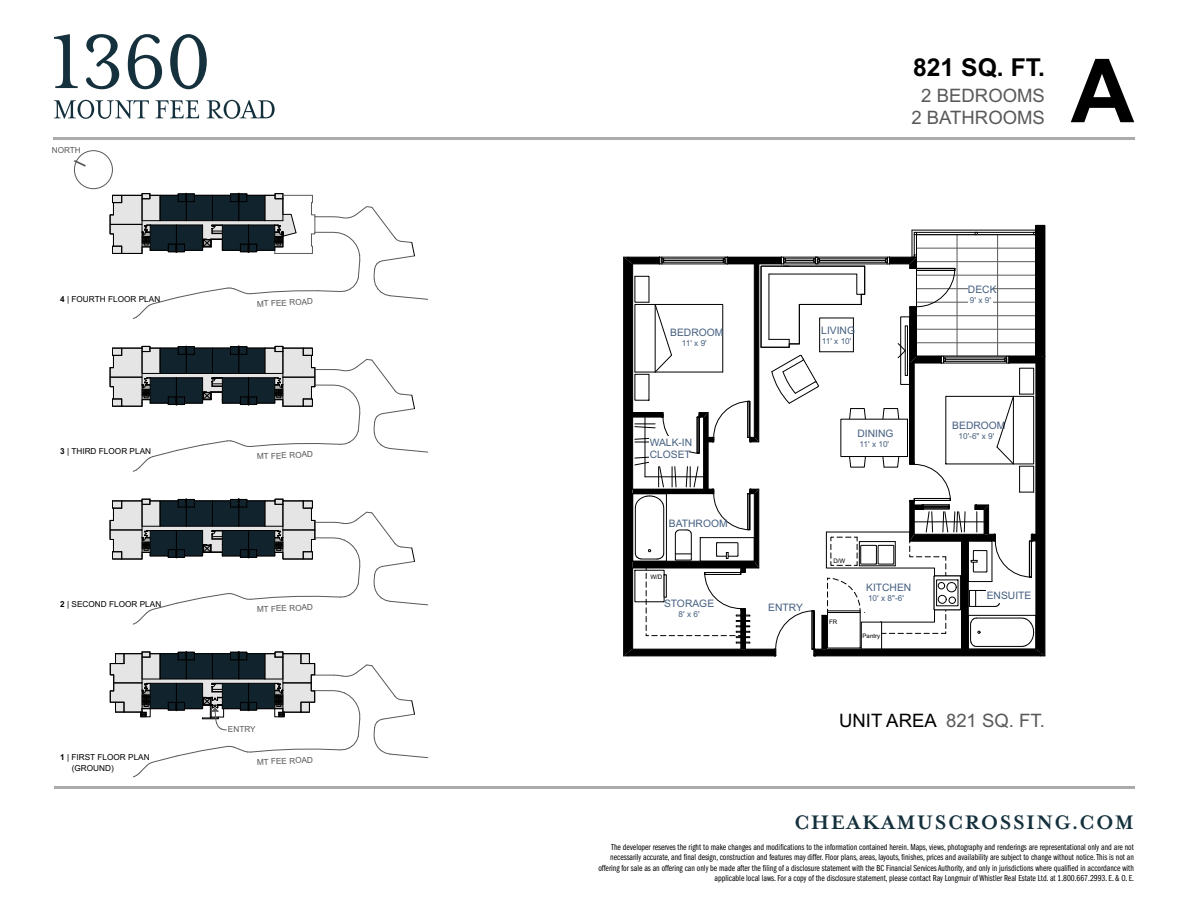
<style>
.page{position:relative;width:1188px;height:918px;background:#fff}
.page>*{position:absolute;margin:0;border:0;box-sizing:border-box;transform-origin:0 0}
.t1{font:700 88.5px "Arial";color:#000}
.t2{font:700 24.75px "Arial";color:#000}
.t3{font:700 22.5px "Mrs Eaves OT";letter-spacing:.06em;color:#15313d}
.t4{font:18.6px/21.3px "Arial";color:#595959;text-align:center}
.t5{font:10.35px/11.9px "Arial";color:#455f80}
.t6{font:9px/10.5px "ITC Franklin Gothic Std Bk Cp";color:#000;text-align:right}
.t7{font:8.25px "Arial";color:#000}
.t8{font:8.25px "Arial";color:#455f80}
.t9{font:8.25px "Arial";color:#595959}
.t10{font:6.15px "Arial";color:#000}
.s1{font-weight:700}
.s2{color:#000}
</style>
<div class="page">
<svg style="left:54px;top:100px;width:95px;height:19px"></svg>
<svg style="left:155px;top:100px;width:44px;height:18px"></svg>
<svg style="left:207px;top:100px;width:68px;height:19px"></svg>
<svg style="left:54px;top:34px;width:153px;height:55px"></svg>
<hr style="left:53px;top:137px;width:1082px;height:2px;background:#ababab">
<hr style="left:623px;top:257px;width:1px;height:399px;background:#000">
<hr style="left:1045px;top:356px;width:1px;height:300px;background:#000">
<div style="left:1036px;top:225px;width:9px;height:131px;background:#000"></div>
<svg style="left:624px;top:230px;width:421px;height:427px"></svg>
<svg style="left:74px;top:160px;width:12px;height:7px"></svg>
<div style="left:74px;top:151px;width:39px;height:38px;border:1px solid #595959;border-radius:50%"></div>
<svg style="left:110px;top:193px;width:318px;height:126px"></svg>
<svg style="left:110px;top:346px;width:318px;height:126px"></svg>
<svg style="left:110px;top:499px;width:318px;height:126px"></svg>
<svg style="left:110px;top:651px;width:318px;height:126px"></svg>
<hr style="left:54px;top:787px;width:1080px;height:2px;background:#595959">
<p class="t9" style="left:52px;top:147px;width:31px">NORTH</p>
<p class="t7" style="left:60px;top:296px;width:102px"><span class="s1">4</span> | FOURTH FLOOR PLAN</p>
<p class="t9" style="left:257px;top:301px;width:58px;rotate:-3deg">MT FEE ROAD</p>
<p class="t7" style="left:60px;top:448px;width:92px"><span class="s1">3</span> | THIRD FLOOR PLAN</p>
<p class="t9" style="left:257px;top:454px;width:58px;rotate:-3deg">MT FEE ROAD</p>
<p class="t7" style="left:60px;top:601px;width:103px"><span class="s1">2</span> | SECOND FLOOR PLAN</p>
<p class="t9" style="left:257px;top:606px;width:58px;rotate:-3deg">MT FEE ROAD</p>
<p class="t9" style="left:228px;top:726px;width:29px">ENTRY</p>
<p class="t7" style="left:60px;top:754px;width:91px"><span class="s1">1</span> | FIRST FLOOR PLAN</p>
<p class="t7" style="left:72px;top:765px;width:44px">(GROUND)</p>
<p class="t9" style="left:257px;top:759px;width:58px;rotate:-3deg">MT FEE ROAD</p>
<h2 class="t2" style="left:913px;top:53px;width:134px">821 SQ. FT.</h2>
<h3 class="t4" style="left:911px;top:87px;width:135px">2 BEDROOMS<br>2 BATHROOMS</h3>
<h1 class="t1" style="left:1071px;top:40px;width:66px">A</h1>
<p class="t5" style="left:670px;top:328px;width:55px">BEDROOM</p>
<p class="t8" style="left:682px;top:340px;width:27px">11' x 9'</p>
<p class="t5" style="left:650px;top:437px;width:44px">WALK-IN<br>CLOSET</p>
<p class="t5" style="left:669px;top:518px;width:60px">BATHROOM</p>
<p class="t10" style="left:650px;top:574px;width:14px">W/D</p>
<p class="t5" style="left:664px;top:598px;width:52px">STORAGE</p>
<p class="t8" style="left:679px;top:611px;width:23px">8' x 6'</p>
<p class="t5" style="left:821px;top:325px;width:35px">LIVING</p>
<p class="t8" style="left:822px;top:337px;width:31px">11' x 10'</p>
<p class="t5" style="left:857px;top:429px;width:38px">DINING</p>
<p class="t8" style="left:860px;top:441px;width:31px">11' x 10'</p>
<p class="t10" style="left:833px;top:558px;width:14px">D/W</p>
<p class="t5" style="left:968px;top:284px;width:30px">DECK</p>
<p class="t8" style="left:970px;top:297px;width:23px">9' x 9'</p>
<p class="t5" style="left:952px;top:420px;width:55px">BEDROOM</p>
<p class="t8" style="left:959px;top:433px;width:37px">10'-6" x 9'</p>
<p class="t5" style="left:768px;top:603px;width:36px">ENTRY</p>
<p class="t10" style="left:829px;top:619px;width:10px">FR</p>
<p class="t5" style="left:866px;top:583px;width:47px">KITCHEN</p>
<p class="t8" style="left:868px;top:595px;width:37px">10' x 8"-6'</p>
<p class="t5" style="left:987px;top:590px;width:46px">ENSUITE</p>
<p class="t10" style="left:863px;top:633px;width:19px">Pantry</p>
<h3 class="t4" style="left:839px;top:711px;width:207px"><span class="s2">UNIT AREA</span> 821 SQ. FT.</h3>
<h3 class="t3" style="left:794px;top:808px;width:341px">CHEAKAMUSCROSSING.COM</h3>
<p class="t6" style="left:598px;top:842px;width:537px">The developer reserves the right to make changes and modifications to the information contained herein. Maps, views, photography and renderings are representational only and are not necessarily accurate, and final design, construction and features may differ. Floor plans, areas, layouts, finishes, prices and availability are subject to change without notice. This is not an offering for sale as an offering can only be made after the filing of a disclosure statement with the BC Financial Services Authority, and only in jurisdictions where qualified in accordance with applicable local laws. For a copy of the disclosure statement, please contact Ray Longmuir of Whistler Real Estate Ltd. at 1.800.667.2993. E. &amp; O. E.</p>
</div>
